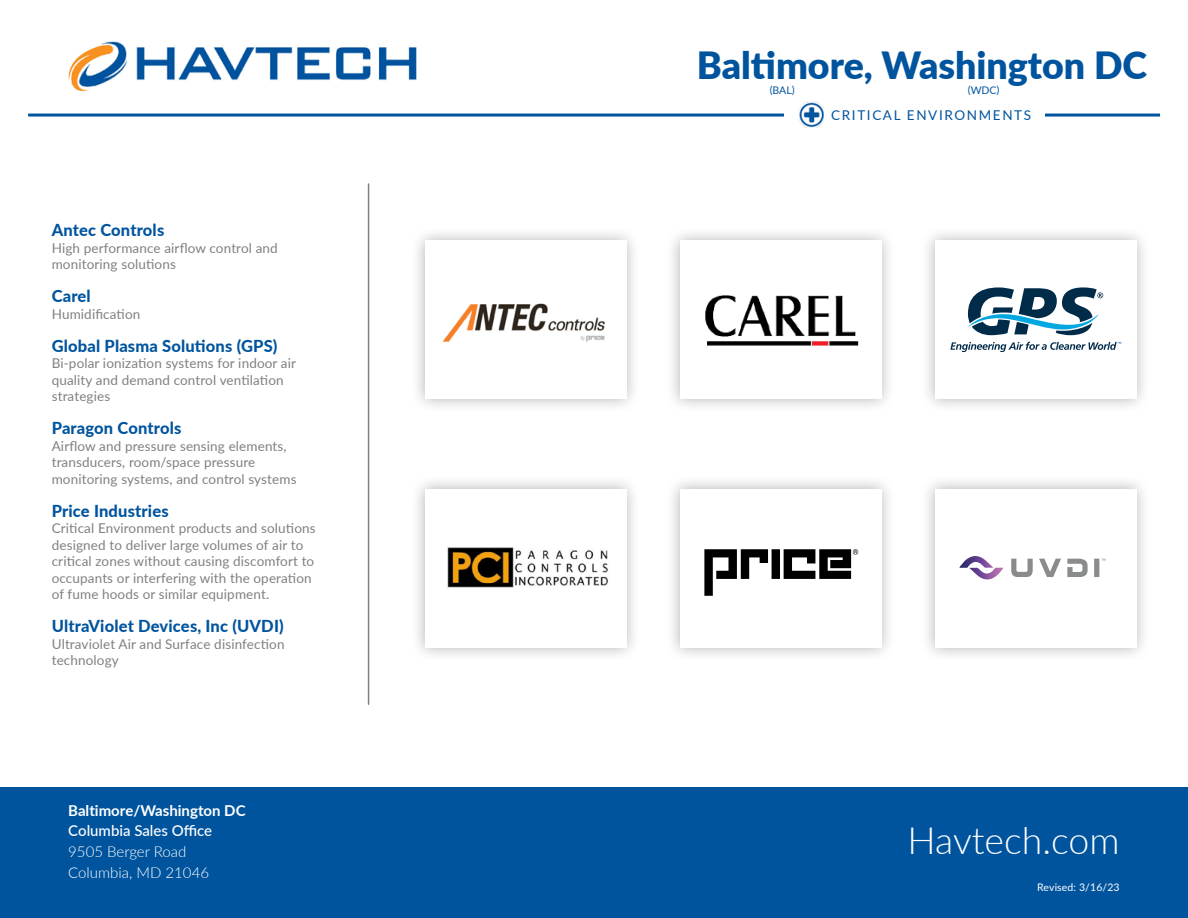
<style>
.page{position:relative;width:1188px;height:918px;background:#fff}
.page>*{position:absolute;margin:0;border:0;box-sizing:border-box;transform-origin:0 0}
.t1{font:900 37.5px "Lato";color:#00549e}
.t2{font:300 37.5px "Lato";color:#fff}
.t3{font:800 16.5px "Lato";letter-spacing:.01em;color:#00549e}
.t4{font:300 15px "Lato";color:#fff}
.t5{font:700 15px "Lato";color:#fff}
.t6{font:500 15px "Lato";color:#fff}
.t7{font:13.5px/16.5px "Lato";letter-spacing:.01em;color:#808080}
.t8{font:13.5px "Lato";letter-spacing:.12em;color:#00549e}
.t9{font:10.5px "Lato";letter-spacing:.01em;color:#fff}
.t10{font:10.5px "Lato";color:#00549e}
</style>
<div class="page">
<hr style="left:368px;top:184px;width:1px;height:520px;background:#808080">
<div style="left:411px;top:475px;width:230px;height:187px;background:#000;opacity:.3"></div>
<div style="left:425px;top:489px;width:201px;height:159px;background:#fff"></div>
<img style="left:447px;top:547px;width:161px;height:41px">
<div style="left:666px;top:475px;width:230px;height:187px;background:#000;opacity:.3"></div>
<div style="left:680px;top:489px;width:201px;height:159px;background:#fff"></div>
<svg style="left:704px;top:549px;width:64px;height:47px"></svg>
<div style="left:772px;top:549px;width:8px;height:30px;background:#000"></div>
<svg style="left:784px;top:549px;width:74px;height:30px"></svg>
<div style="left:921px;top:226px;width:230px;height:187px;background:#000;opacity:.3"></div>
<div style="left:935px;top:241px;width:201px;height:158px;background:#fff"></div>
<svg style="left:968px;top:287px;width:135px;height:48px"></svg>
<svg style="left:950px;top:342px;width:171px;height:10px"></svg>
<div style="left:666px;top:226px;width:230px;height:187px;background:#000;opacity:.3"></div>
<div style="left:680px;top:241px;width:201px;height:158px;background:#fff"></div>
<img style="left:705px;top:295px;width:154px;height:51px">
<div style="left:921px;top:475px;width:230px;height:187px;background:#000;opacity:.3"></div>
<div style="left:935px;top:489px;width:201px;height:159px;background:#fff"></div>
<svg style="left:1011px;top:559px;width:95px;height:18px"></svg>
<svg style="left:959px;top:556px;width:44px;height:24px"></svg>
<div style="left:411px;top:226px;width:230px;height:187px;background:#000;opacity:.3"></div>
<div style="left:425px;top:241px;width:201px;height:158px;background:#fff"></div>
<img style="left:442px;top:303px;width:163px;height:40px">
<div style="left:0;top:787px;width:1188px;height:131px;background:#00549e"></div>
<hr style="left:28px;top:114px;width:1132px;height:3px;background:#00549e">
<img style="left:68px;top:41px;width:349px;height:51px">
<div style="left:784px;top:109px;width:261px;height:13px;background:#fff"></div>
<img style="left:799px;top:102px;width:25px;height:26px">
<p class="t3" style="left:52px;top:218px;width:114px">Antec Controls</p>
<p class="t7" style="left:52px;top:239px;width:228px">High performance airflow control and monitoring solutions</p>
<p class="t3" style="left:52px;top:284px;width:41px">Carel</p>
<p class="t7" style="left:52px;top:305px;width:90px">Humidification</p>
<p class="t3" style="left:52px;top:334px;width:227px">Global Plasma Solutions (GPS)</p>
<p class="t7" style="left:52px;top:355px;width:246px">Bi-polar ionization systems for indoor air quality and demand control ventilation strategies</p>
<p class="t3" style="left:52px;top:416px;width:131px">Paragon Controls</p>
<p class="t7" style="left:52px;top:437px;width:246px">Airflow and pressure sensing elements, transducers, room/space pressure monitoring systems, and control systems</p>
<p class="t3" style="left:52px;top:499px;width:118px">Price Industries</p>
<p class="t7" style="left:52px;top:520px;width:265px">Critical Environment products and solutions designed to deliver large volumes of air to critical zones without causing discomfort to occupants or interfering with the operation of fume hoods or similar equipment.</p>
<p class="t3" style="left:52px;top:614px;width:234px">UltraViolet Devices, Inc (UVDI)</p>
<p class="t7" style="left:52px;top:635px;width:234px">Ultraviolet Air and Surface disinfection technology</p>
<p class="t5" style="left:68px;top:799px;width:179px">Baltimore/Washington DC</p>
<p class="t6" style="left:68px;top:819px;width:145px">Columbia Sales Office</p>
<p class="t4" style="left:68px;top:841px;width:120px">9505 Berger Road</p>
<p class="t4" style="left:68px;top:862px;width:142px">Columbia, MD 21046</p>
<p class="t1" style="left:697px;top:37px;width:452px">Baltimore, Washington DC</p>
<p class="t8" style="left:831px;top:106px;width:201px">CRITICAL ENVIRONMENTS</p>
<p class="t10" style="left:770px;top:83px;width:27px">(BAL)</p>
<p class="t10" style="left:968px;top:83px;width:33px">(WDC)</p>
<p class="t2" style="left:908px;top:814px;width:214px">Havtech.com</p>
<p class="t9" style="left:1037px;top:879px;width:84px">Revised: 3/16/23</p>
</div>
